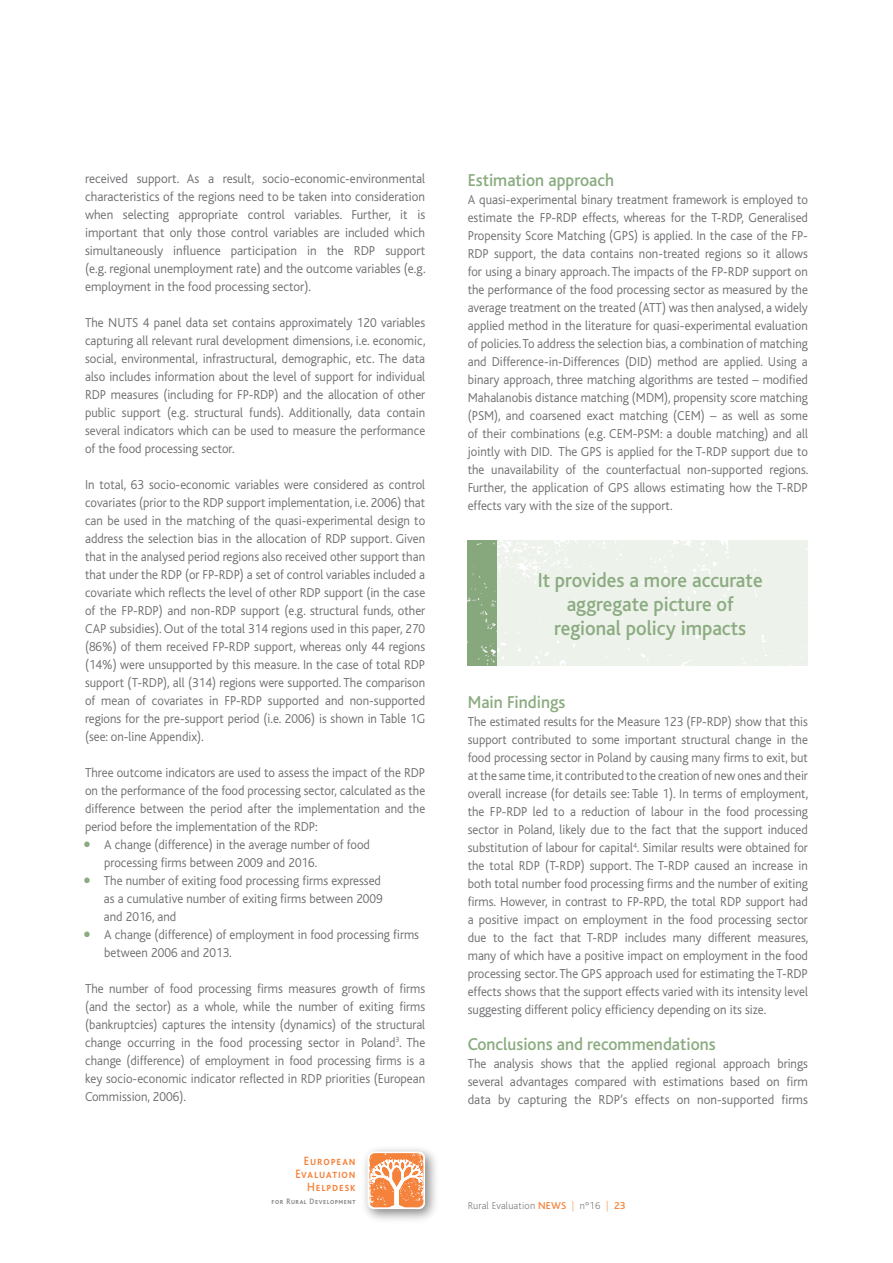
<style>
.page{position:relative;width:893px;height:1263px;background:#fff}
.page>*{position:absolute;margin:0;border:0;box-sizing:border-box;transform-origin:0 0}
.t1{font:500 21px/24px "Bliss";color:#8bab80;text-align:center;scale:.95 1}
.t2{font:500 18px "Bliss";color:#8bab80;scale:.95 1}
.t3{font:300 13.5px/18px "Bliss";color:#6d6e71;text-align:justify;scale:.95 1}
.t4{font:300 13.5px/18px "Bliss";color:#6d6e71;text-align:justify}
.t5{font:500 12.6px/13.2px "Bliss Caps";letter-spacing:.08em;color:#f5823b;text-align:right;scale:.9 1}
.t6{font:200 10.5px "Bliss";letter-spacing:.015em;color:#6d6e71}
.t7{font:500 8.25px "Bliss Caps";letter-spacing:.08em;color:#808284;scale:.9 1}
.s1{color:#8bab80}
.s2{font-weight:500;color:#f5833c}
.s3{color:#f5833c}
</style>
<div class="page">
<img style="left:364px;top:1148px;width:72px;height:72px">
<svg style="left:368px;top:1151px;width:57px;height:58px"></svg>
<svg style="left:369px;top:1153px;width:55px;height:54px"></svg>
<div style="left:467px;top:540px;width:30px;height:125px;background:#87a87c"></div>
<p class="t4" style="left:85px;top:169px;width:342px">received support. As a result, socio-economic-environmental characteristics of the regions need to be taken into consideration when selecting appropriate control variables. Further, it is important that only those control variables are included which simultaneously influence participation in the RDP support (e.g. regional unemployment rate) and the outcome variables (e.g. employment in the food processing sector).</p>
<p class="t3" style="left:85px;top:313px;width:360px">The NUTS 4 panel data set contains approximately 120 variables capturing all relevant rural development dimensions, i.e. economic, social, environmental, infrastructural, demographic, etc. The data also includes information about the level of support for individual RDP measures (including for FP-RDP) and the allocation of other public support (e.g. structural funds). Additionally, data contain several indicators which can be used to measure the performance of the food processing sector.</p>
<p class="t3" style="left:85px;top:475px;width:360px">In total, 63 socio-economic variables were considered as control covariates (prior to the RDP support implementation, i.e. 2006) that can be used in the matching of the quasi-experimental design to address the selection bias in the allocation of RDP support. Given that in the analysed period regions also received other support than that under the RDP (or FP-RDP) a set of control variables included a covariate which reflects the level of other RDP support (in the case of the FP-RDP) and non-RDP support (e.g. structural funds, other CAP subsidies). Out of the total 314 regions used in this paper, 270 (86%) of them received FP-RDP support, whereas only 44 regions (14%) were unsupported by this measure. In the case of total RDP support (T-RDP), all (314) regions were supported. The comparison of mean of covariates in FP-RDP supported and non-supported regions for the pre-support period (i.e. 2006) is shown in Table 1G (see: on-line Appendix).</p>
<p class="t3" style="left:85px;top:763px;width:360px">Three outcome indicators are used to assess the impact of the RDP on the performance of the food processing sector, calculated as the difference between the period after the implementation and the period before the implementation of the RDP:</p>
<p class="t3" style="left:104px;top:835px;width:281px;text-indent:-19px"><span class="s1">•</span> A change (difference) in the average number of food processing firms between 2009 and 2016.</p>
<p class="t3" style="left:104px;top:871px;width:295px;text-align:left;text-indent:-19px"><span class="s1">•</span> The number of exiting food processing firms expressed as a cumulative number of exiting firms between 2009 and 2016, and</p>
<p class="t3" style="left:104px;top:925px;width:333px;text-indent:-19px"><span class="s1">•</span> A change (difference) of employment in food processing firms between 2006 and 2013.</p>
<p class="t3" style="left:85px;top:979px;width:360px">The number of food processing firms measures growth of firms (and the sector) as a whole, while the number of exiting firms (bankruptcies) captures the intensity (dynamics) of the structural change occurring in the food processing sector in Poland<sup>3</sup>. The change (difference) of employment in food processing firms is a key socio-economic indicator reflected in RDP priorities (European Commission, 2006).</p>
<h2 class="t2" style="left:468px;top:171px;width:155px">Estimation approach</h2>
<p class="t3" style="left:468px;top:191px;width:360px">A quasi-experimental binary treatment framework is employed to estimate the FP-RDP effects, whereas for the T-RDP, Generalised Propensity Score Matching (GPS) is applied. In the case of the FP-RDP support, the data contains non-treated regions so it allows for using a binary approach. The impacts of the FP-RDP support on the performance of the food processing sector as measured by the average treatment on the treated (ATT) was then analysed, a widely applied method in the literature for quasi-experimental evaluation of policies. To address the selection bias, a combination of matching and Difference-in-Differences (DID) method are applied. Using a binary approach, three matching algorithms are tested – modified Mahalanobis distance matching (MDM), propensity score matching (PSM), and coarsened exact matching (CEM) – as well as some of their combinations (e.g. CEM-PSM: a double matching) and all jointly with DID. The GPS is applied for the T-RDP support due to the unavailability of the counterfactual non-supported regions.<br>Further, the application of GPS allows estimating how the T-RDP effects vary with the size of the support.</p>
<h1 class="t1" style="left:538px;top:568px;width:238px">It provides a more accurate aggregate picture of regional policy impacts</h1>
<h2 class="t2" style="left:468px;top:693px;width:104px">Main Findings</h2>
<p class="t3" style="left:468px;top:713px;width:360px">The estimated results for the Measure 123 (FP-RDP) show that this support contributed to some important structural change in the food processing sector in Poland by causing many firms to exit, but at the same time, it contributed to the creation of new ones and their overall increase (for details see: Table 1). In terms of employment, the FP-RDP led to a reduction of labour in the food processing sector in Poland, likely due to the fact that the support induced substitution of labour for capital<sup>4</sup>. Similar results were obtained for the total RDP (T-RDP) support. The T-RDP caused an increase in both total number food processing firms and the number of exiting firms. However, in contrast to FP-RPD, the total RDP support had a positive impact on employment in the food processing sector due to the fact that T-RDP includes many different measures, many of which have a positive impact on employment in the food processing sector. The GPS approach used for estimating the T-RDP effects shows that the support effects varied with its intensity level suggesting different policy efficiency depending on its size.</p>
<h2 class="t2" style="left:468px;top:1035px;width:263px">Conclusions and recommendations</h2>
<p class="t3" style="left:468px;top:1055px;width:360px">The analysis shows that the applied regional approach brings several advantages compared with estimations based on firm data by capturing the RDP’s effects on non-supported firms</p>
<p class="t5" style="left:295px;top:1154px;width:68px">European<br>Evaluation<br>Helpdesk</p>
<p class="t7" style="left:272px;top:1197px;width:95px">for Rural Development</p>
<p class="t6" style="left:468px;top:1200px;width:159px">Rural Evaluation <span class="s2">NEWS</span> <span class="s3">|</span> n°16 <span class="s3">|</span> <span class="s2">23</span></p>
</div>
